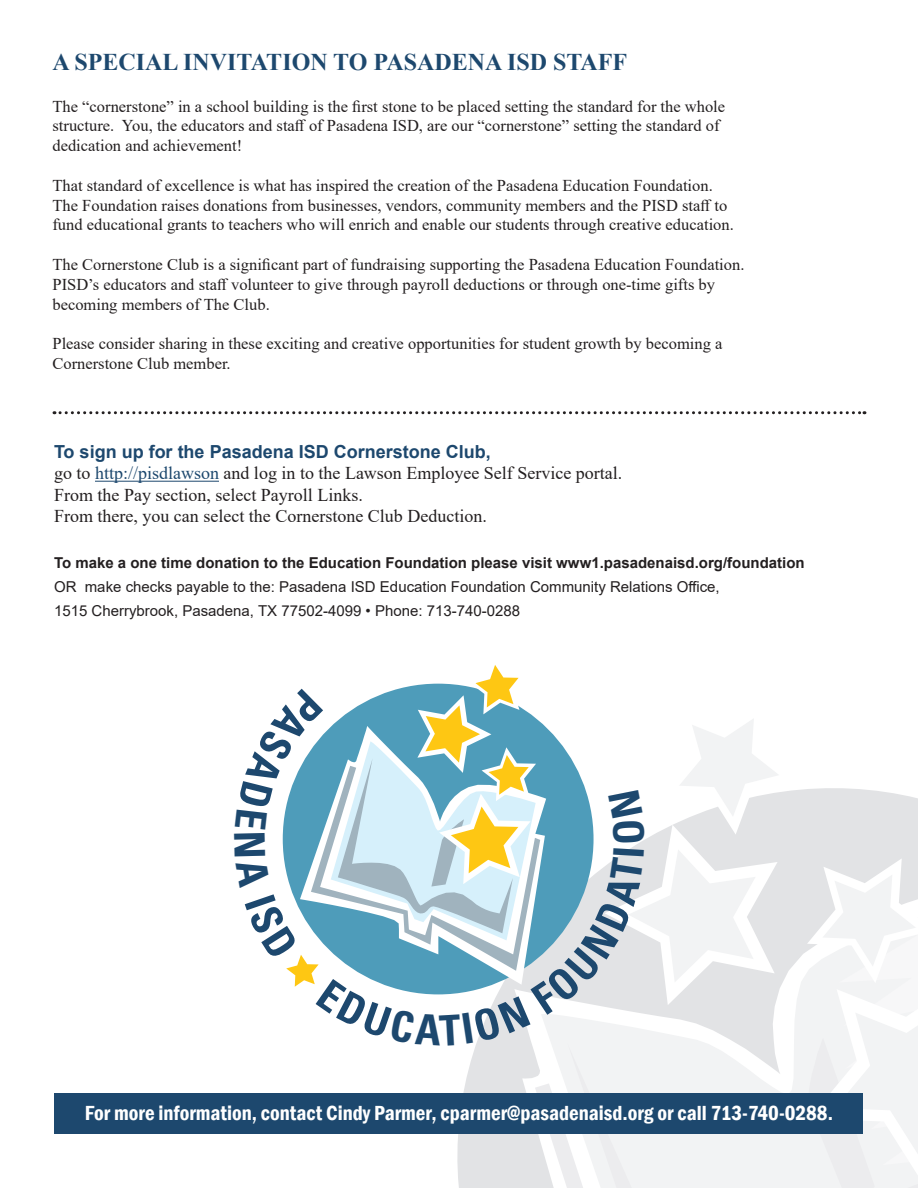
<style>
.page{position:relative;width:918px;height:1188px;background:#fff}
.page>*{position:absolute;margin:0;border:0;box-sizing:border-box;transform-origin:0 0}
.t1{font:700 24px "Times New Roman";color:#1d486e}
.t2{font:600 condensed 21px "Franklin Gothic";color:#fff}
.t3{font:18px "Times New Roman";color:#231f20}
.t4{font:700 18px "Arial";color:#1d486e}
.t5{font:16.5px/19.8px "Times New Roman";color:#231f20}
.t6{font:15px "Arial";color:#231f20}
.t7{font:700 15px "Arial";color:#231f20}
.s1{color:#1d486e}
</style>
<div class="page">
<svg style="left:363px;top:788px;width:555px;height:400px"></svg>
<svg style="left:514px;top:899px;width:293px;height:289px;background:#e4e5e7"></svg>
<svg style="left:535px;top:1083px;width:6px;height:105px"></svg>
<svg style="left:541px;top:918px;width:266px;height:270px"></svg>
<svg style="left:568px;top:1044px;width:239px;height:144px;fill:#f2f3f4"></svg>
<svg style="left:807px;top:858px;width:111px;height:330px"></svg>
<div style="left:55px;top:1094px;width:808px;height:40px;background:#1d486e"></div>
<hr style="left:95px;top:481px;width:124px;height:1px;background:#1d486e">
<svg style="left:54px;top:411px;width:811px;height:3px"></svg>
<svg style="left:282px;top:665px;width:516px;height:381px"></svg>
<p class="t1" style="left:52px;top:45px;width:576px">A SPECIAL INVITATION TO PASADENA ISD STAFF</p>
<p class="t5" style="left:52px;top:96px;width:674px">The “cornerstone” in a school building is the first stone to be placed setting the standard for the whole structure. You, the educators and staff of Pasadena ISD, are our “cornerstone” setting the standard of dedication and achievement!</p>
<p class="t5" style="left:52px;top:175px;width:662px">That standard of excellence is what has inspired the creation of the Pasadena Education Foundation.</p>
<p class="t5" style="left:52px;top:195px;width:676px">The Foundation raises donations from businesses, vendors, community members and the PISD staff to</p>
<p class="t5" style="left:52px;top:215px;width:683px">fund educational grants to teachers who will enrich and enable our students through creative education.</p>
<p class="t5" style="left:52px;top:254px;width:694px">The Cornerstone Club is a significant part of fundraising supporting the Pasadena Education Foundation.<br>PISD’s educators and staff volunteer to give through payroll deductions or through one-time gifts by</p>
<p class="t5" style="left:52px;top:294px;width:219px">becoming members of The Club.</p>
<p class="t5" style="left:52px;top:333px;width:671px">Please consider sharing in these exciting and creative opportunities for student growth by becoming a<br>Cornerstone Club member.</p>
<p class="t4" style="left:54px;top:439px;width:438px">To sign up for the Pasadena ISD Cornerstone Club,</p>
<p class="t3" style="left:54px;top:461px;width:570px">go to <span class="s1">http://pisdlawson</span> and log in to the Lawson Employee Self Service portal.</p>
<p class="t3" style="left:54px;top:482px;width:310px">From the Pay section, select Payroll Links.</p>
<p class="t3" style="left:54px;top:504px;width:434px">From there, you can select the Cornerstone Club Deduction.</p>
<p class="t7" style="left:54px;top:552px;width:752px">To make a one time donation to the Education Foundation please visit www1.pasadenaisd.org/foundation</p>
<p class="t6" style="left:54px;top:576px;width:667px">OR make checks payable to the: Pasadena ISD Education Foundation Community Relations Office,</p>
<p class="t6" style="left:54px;top:600px;width:468px">1515 Cherrybrook, Pasadena, TX 77502-4099 • Phone: 713-740-0288</p>
<p class="t2" style="left:85px;top:1099px;width:750px">For more information, contact Cindy Parmer, cparmer@pasadenaisd.org or call 713-740-0288.</p>
</div>
